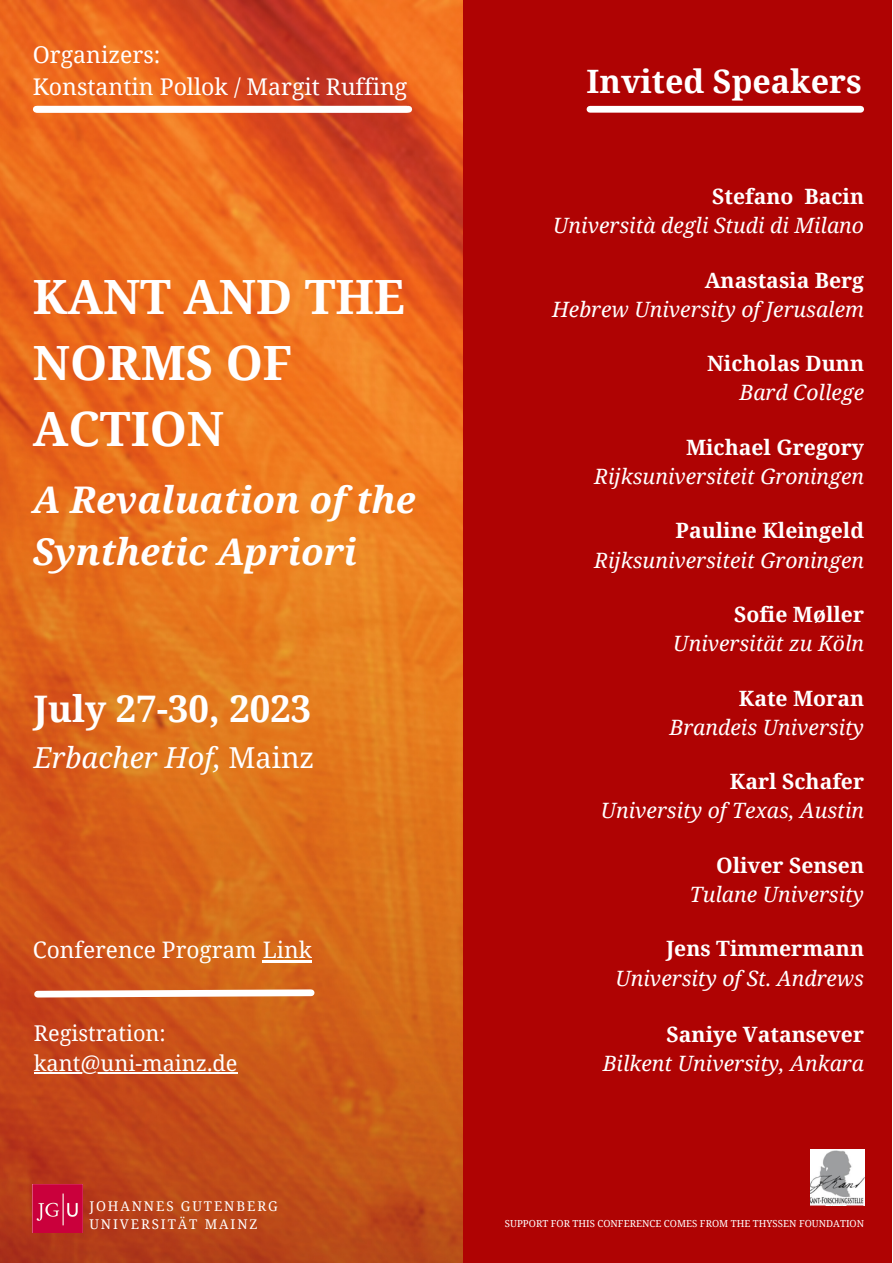
<style>
.page{position:relative;width:893px;height:1263px;background:#fff}
.page>*{position:absolute;margin:0;border:0;box-sizing:border-box;transform-origin:0 0}
.t1{font:700 47.25px/65.8px "Noto Serif";color:#fff}
.t2{font:italic 700 36.75px/51.2px "Noto Serif";color:#fff}
.t3{font:700 36.6px "Noto Serif";color:#fff}
.t4{font:700 32.25px "Noto Serif";color:#fff}
.t5{font:italic 28.88px "Noto Serif";color:#fff}
.t6{font:23.02px/32.1px "Noto Serif";color:#fff}
.t7{font:22.73px "Noto Serif";color:#fff}
.t8{font:21.75px/30.4px "Noto Serif";color:#fff}
.t9{font:italic 21.15px "Noto Serif";color:#fff}
.t10{font:700 21.15px "Noto Serif";color:#fff}
.t11{font:13.42px/18.6px "Noto Serif";letter-spacing:.14em;color:#fff}
.t12{font:9.68px "Noto Serif";color:#fff}
.s1{font-style:normal}
</style>
<div class="page">
<div style="left:462px;top:0;width:430px;height:1263px;background:#af0303"></div>
<div style="left:590px;top:106px;width:270px;height:7px;background:#fff"></div>
<img style="left:0;top:0;width:463px;height:1263px">
<img style="left:810px;top:1149px;width:54px;height:56px">
<div style="left:36px;top:106px;width:371px;height:7px;background:#fff"></div>
<svg style="left:31px;top:986px;width:287px;height:15px"></svg>
<img style="left:33px;top:1185px;width:49px;height:47px">
<hr style="left:34px;top:1072px;width:203px;height:2px;background:#fff">
<hr style="left:263px;top:960px;width:49px;height:2px;background:#fff">
<p class="t6" style="left:33px;top:38px;width:376px">Organizers:<br>Konstantin Pollok / Margit Ruffing</p>
<h1 class="t1" style="left:33px;top:263px;width:374px">KANT AND THE</h1>
<h1 class="t1" style="left:33px;top:329px;width:261px">NORMS OF<br>ACTION</h1>
<h2 class="t2" style="left:33px;top:473px;width:384px">A Revaluation of the<br>Synthetic Apriori</h2>
<h3 class="t3" style="left:34px;top:682px;width:279px">July 27-30, 2023</h3>
<h3 class="t5" style="left:34px;top:737px;width:282px">Erbacher Hof, <span class="s1">Mainz</span></h3>
<p class="t7" style="left:33px;top:934px;width:281px">Conference Program Link</p>
<p class="t8" style="left:34px;top:1017px;width:205px">Registration: kant@uni-mainz.de</p>
<p class="t11" style="left:89px;top:1196px;width:190px">JOHANNES GUTENBERG<br>UNIVERSITÄT MAINZ</p>
<h3 class="t4" style="left:586px;top:58px;width:277px">Invited Speakers</h3>
<p class="t10" style="left:712px;top:181px;width:153px">Stefano Bacin</p>
<p class="t9" style="left:553px;top:211px;width:312px">Università degli Studi di Milano</p>
<p class="t10" style="left:704px;top:265px;width:161px">Anastasia Berg</p>
<p class="t9" style="left:552px;top:294px;width:313px">Hebrew University of Jerusalem</p>
<p class="t10" style="left:707px;top:348px;width:158px">Nicholas Dunn</p>
<p class="t9" style="left:739px;top:378px;width:126px">Bard College</p>
<p class="t10" style="left:686px;top:432px;width:180px">Michael Gregory</p>
<p class="t9" style="left:594px;top:461px;width:271px">Rijksuniversiteit Groningen</p>
<p class="t10" style="left:675px;top:516px;width:190px">Pauline Kleingeld</p>
<p class="t9" style="left:594px;top:545px;width:271px">Rijksuniversiteit Groningen</p>
<p class="t10" style="left:734px;top:599px;width:132px">Sofie Møller</p>
<p class="t9" style="left:673px;top:628px;width:192px">Universität zu Köln</p>
<p class="t10" style="left:739px;top:683px;width:127px">Kate Moran</p>
<p class="t9" style="left:669px;top:712px;width:196px">Brandeis University</p>
<p class="t10" style="left:730px;top:766px;width:136px">Karl Schafer</p>
<p class="t9" style="left:601px;top:796px;width:265px">University of Texas, Austin</p>
<p class="t10" style="left:716px;top:850px;width:150px">Oliver Sensen</p>
<p class="t9" style="left:690px;top:879px;width:176px">Tulane University</p>
<p class="t10" style="left:666px;top:934px;width:199px">Jens Timmermann</p>
<p class="t9" style="left:615px;top:963px;width:250px">University of St. Andrews</p>
<p class="t10" style="left:666px;top:1019px;width:199px">Saniye Vatansever</p>
<p class="t9" style="left:603px;top:1049px;width:263px">Bilkent University, Ankara</p>
<p class="t12" style="left:505px;top:1216px;width:361px">SUPPORT FOR THIS CONFERENCE COMES FROM THE THYSSEN FOUNDATION</p>
</div>
